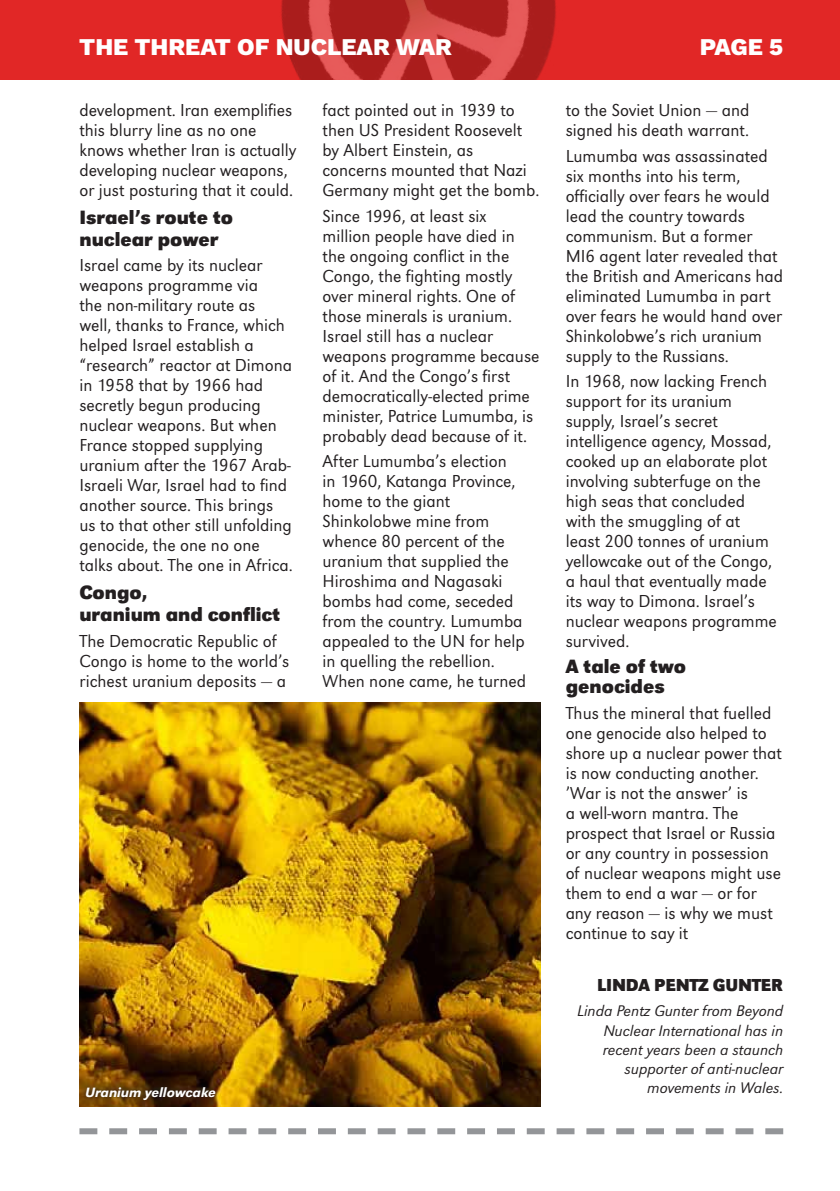
<style>
.page{position:relative;width:840px;height:1191px;background:#fff}
.page>*{position:absolute;margin:0;border:0;box-sizing:border-box;transform-origin:0 0}
.t1{font:800 24px "Work Sans";color:#fff}
.t2{font:700 20px/22px "URW Grotesk T";color:#231f20}
.t3{font:18px/20px "URW Grotesk T Ligh";color:#231f20}
.t4{font:700 18px "URW Grotesk T";letter-spacing:-.01em;color:#231f20}
.t5{font:16px/19.2px "URW Grotesk T Ligh Ital";color:#231f20;text-align:right}
.t6{font:italic 500 14px "URW Grotesk T";color:#fff}
</style>
<div class="page">
<div style="left:0;top:0;width:839px;height:79px;background:#e12726"></div>
<img style="left:281px;top:0;width:275px;height:79px">
<svg style="left:79px;top:1128px;width:703px;height:6px"></svg>
<img style="left:79px;top:702px;width:461px;height:404px">
<svg style="left:80px;top:1080px;width:141px;height:25px"></svg>
<h1 class="t1" style="left:79px;top:28px;width:374px">THE THREAT OF NUCLEAR WAR</h1>
<h1 class="t1" style="left:699px;top:28px;width:85px">PAGE 5</h1>
<p class="t3" style="left:79px;top:100px;width:218px">development. Iran exemplifies this blurry line as no one knows whether Iran is actually developing nuclear weapons, or just posturing that it could.</p>
<p class="t2" style="left:79px;top:206px;width:155px">Israel’s route to nuclear power</p>
<p class="t3" style="left:79px;top:255px;width:215px">Israel came by its nuclear weapons programme via<br>the non-military route as<br>well, thanks to France, which helped Israel establish a “research” reactor at Dimona in 1958 that by 1966 had secretly begun producing nuclear weapons. But when<br>France stopped supplying uranium after the 1967 Arab-<br>Israeli War, Israel had to find another source. This brings us to that other still unfolding genocide, the one no one talks about. The one in Africa.</p>
<p class="t2" style="left:79px;top:581px;width:202px">Congo,<br>uranium and conflict</p>
<p class="t3" style="left:79px;top:631px;width:211px">The Democratic Republic of<br>Congo is home to the world’s richest uranium deposits — a</p>
<p class="t3" style="left:322px;top:100px;width:218px">fact pointed out in 1939 to then US President Roosevelt by Albert Einstein, as concerns mounted that Nazi<br>Germany might get the bomb.</p>
<p class="t3" style="left:322px;top:206px;width:218px">Since 1996, at least six<br>million people have died in the ongoing conflict in the<br>Congo, the fighting mostly over mineral rights. One of those minerals is uranium.<br>Israel still has a nuclear weapons programme because of it. And the Congo’s first democratically-elected prime minister, Patrice Lumumba, is probably dead because of it.</p>
<p class="t3" style="left:322px;top:451px;width:205px">After Lumumba’s election<br>in 1960, Katanga Province, home to the giant<br>Shinkolobwe mine from whence 80 percent of the uranium that supplied the<br>Hiroshima and Nagasaki bombs had come, seceded from the country. Lumumba appealed to the UN for help in quelling the rebellion.<br>When none came, he turned</p>
<p class="t3" style="left:565px;top:100px;width:185px">to the Soviet Union — and signed his death warrant.</p>
<p class="t3" style="left:565px;top:145px;width:219px">Lumumba was assassinated six months into his term, officially over fears he would lead the country towards communism. But a former<br>MI6 agent later revealed that the British and Americans had eliminated Lumumba in part over fears he would hand over<br>Shinkolobwe’s rich uranium supply to the Russians.</p>
<p class="t3" style="left:565px;top:371px;width:213px">In 1968, now lacking French support for its uranium supply, Israel’s secret intelligence agency, Mossad, cooked up an elaborate plot involving subterfuge on the high seas that concluded with the smuggling of at least 200 tonnes of uranium yellowcake out of the Congo, a haul that eventually made its way to Dimona. Israel’s nuclear weapons programme survived.</p>
<p class="t2" style="left:565px;top:656px;width:122px;line-height:20px">A tale of two genocides</p>
<p class="t3" style="left:565px;top:703px;width:218px">Thus the mineral that fuelled one genocide also helped to shore up a nuclear power that is now conducting another. ’War is not the answer’ is<br>a well-worn mantra. The prospect that Israel or Russia or any country in possession of nuclear weapons might use them to end a war — or for any reason — is why we must continue to say it</p>
<p class="t4" style="left:597px;top:975px;width:187px">LINDA PENTZ GUNTER</p>
<p class="t5" style="left:576px;top:1001px;width:207px">Linda Pentz Gunter from Beyond<br>Nuclear International has in recent years been a staunch supporter of anti-nuclear</p>
<p class="t6" style="left:85px;top:1084px;width:132px">Uranium yellowcake</p>
<p class="t5" style="left:646px;top:1078px;width:137px">movements in Wales.</p>
</div>
